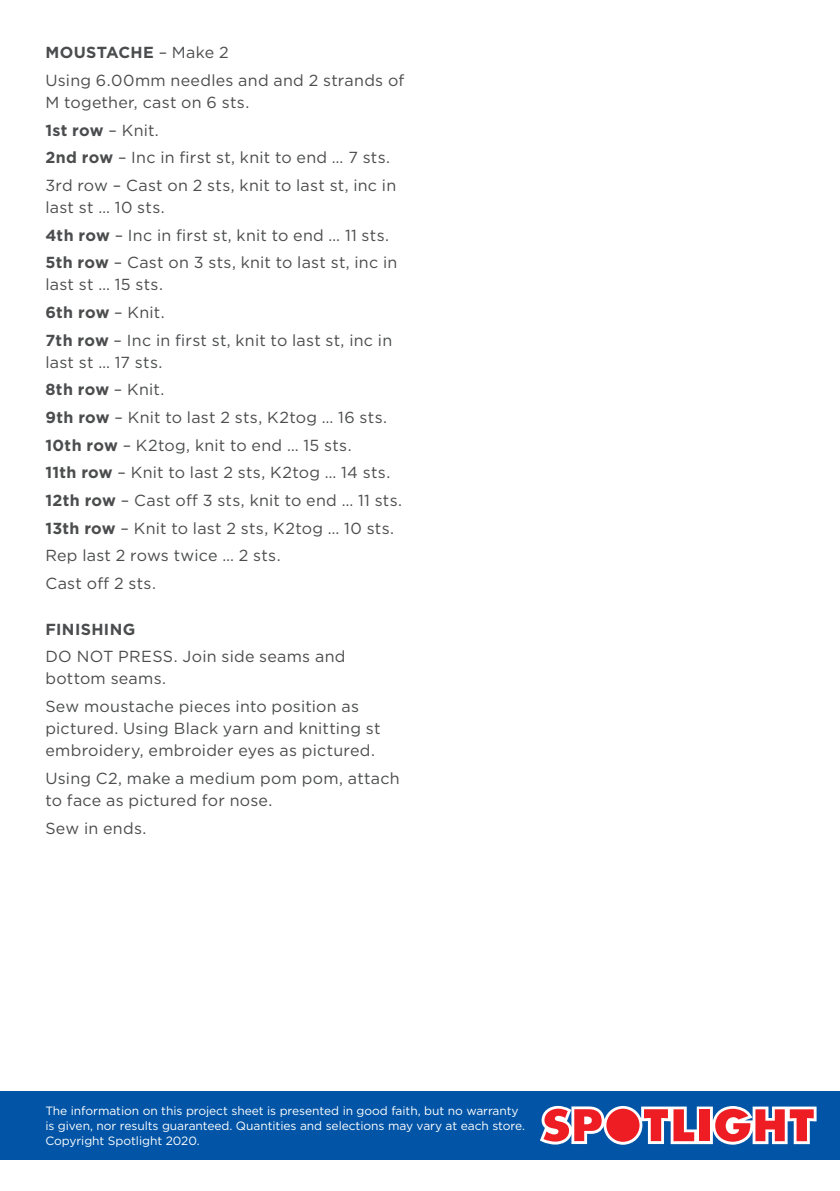
<style>
.page{position:relative;width:840px;height:1191px;background:#fff}
.page>*{position:absolute;margin:0;border:0;box-sizing:border-box;transform-origin:0 0}
.COPY{font:16px/22px "Gotham";letter-spacing:.015em;color:#4b4c4d}
.COPY-2{font:700 16px "Gotham";letter-spacing:.02em;color:#4b4c4d}
.t1{font:12px/15px "Gotham";letter-spacing:-.005em;color:#fff}
.s1{font-weight:400}
.s2{font-weight:700}
</style>
<div class="page">
<div style="left:0;top:1090px;width:839px;height:69px;background:#0154a6"></div>
<svg style="left:540px;top:1106px;width:276px;height:38px;background:#c77183"></svg>
<p class="COPY-2" style="left:45px;top:42px;width:185px">MOUSTACHE <span class="s1">– Make 2</span></p>
<p class="COPY" style="left:45px;top:69px;width:360px">Using 6.00mm needles and and 2 strands of<br>M together, cast on 6 sts.</p>
<p class="COPY-2" style="left:45px;top:119px;width:115px">1st row <span class="s1">– Knit.</span></p>
<p class="COPY" style="left:45px;top:146px;width:346px"><span class="s2">2nd row</span> – Inc in first st, knit to end … 7 sts.</p>
<p class="COPY" style="left:45px;top:174px;width:352px">3rd row – Cast on 2 sts, knit to last st, inc in last st … 10 sts.</p>
<p class="COPY" style="left:45px;top:224px;width:345px"><span class="s2">4th row</span> – Inc in first st, knit to end … 11 sts.</p>
<p class="COPY" style="left:45px;top:251px;width:353px"><span class="s2">5th row</span> – Cast on 3 sts, knit to last st, inc in last st … 15 sts.</p>
<p class="COPY-2" style="left:45px;top:302px;width:121px">6th row <span class="s1">– Knit.</span></p>
<p class="COPY" style="left:45px;top:329px;width:348px"><span class="s2">7th row</span> – Inc in first st, knit to last st, inc in last st … 17 sts.</p>
<p class="COPY-2" style="left:45px;top:379px;width:120px">8th row <span class="s1">– Knit.</span></p>
<p class="COPY" style="left:45px;top:406px;width:343px"><span class="s2">9th row</span> – Knit to last 2 sts, K2tog … 16 sts.</p>
<p class="COPY" style="left:45px;top:434px;width:307px"><span class="s2">10th row</span> – K2tog, knit to end … 15 sts.</p>
<p class="COPY" style="left:45px;top:461px;width:346px"><span class="s2">11th row</span> – Knit to last 2 sts, K2tog … 14 sts.</p>
<p class="COPY" style="left:45px;top:489px;width:358px"><span class="s2">12th row</span> – Cast off 3 sts, knit to end … 11 sts.</p>
<p class="COPY" style="left:45px;top:517px;width:350px"><span class="s2">13th row</span> – Knit to last 2 sts, K2tog … 10 sts.</p>
<p class="COPY" style="left:45px;top:544px;width:237px">Rep last 2 rows twice … 2 sts.</p>
<p class="COPY" style="left:45px;top:572px;width:112px">Cast off 2 sts.</p>
<p class="COPY-2" style="left:45px;top:618px;width:91px">FINISHING</p>
<p class="COPY" style="left:45px;top:645px;width:301px">DO NOT PRESS. Join side seams and bottom seams.</p>
<p class="COPY" style="left:45px;top:695px;width:336px">Sew moustache pieces into position as pictured. Using Black yarn and knitting st embroidery, embroider eyes as pictured.</p>
<p class="COPY" style="left:45px;top:767px;width:355px">Using C2, make a medium pom pom, attach to face as pictured for nose.</p>
<p class="COPY" style="left:45px;top:816px;width:102px">Sew in ends.</p>
<p class="t1" style="left:45px;top:1103px;width:481px">The information on this project sheet is presented in good faith, but no warranty is given, nor results guaranteed. Quantities and selections may vary at each store.<br>Copyright Spotlight 2020.</p>
</div>
